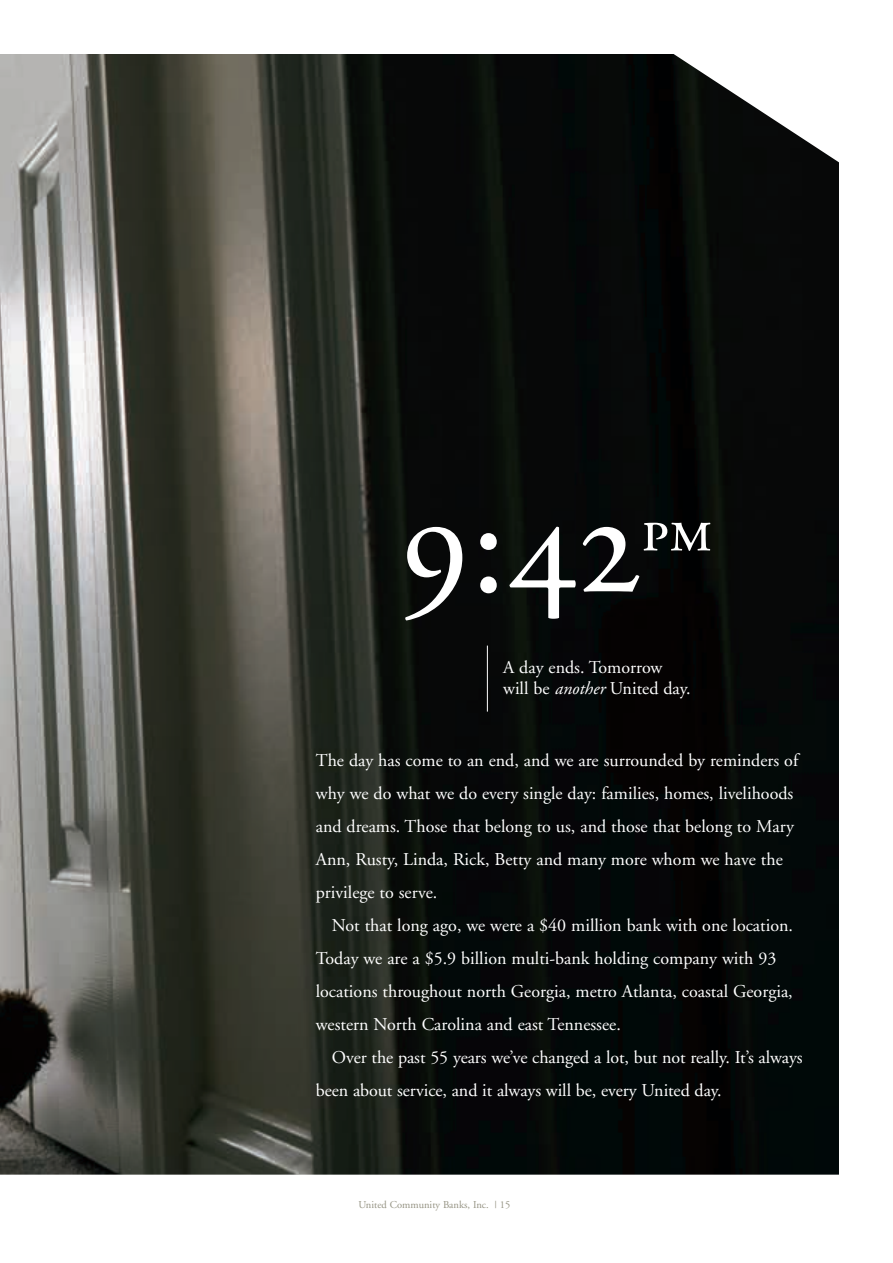
<style>
.page{position:relative;width:893px;height:1263px;background:#fff}
.page>*{position:absolute;margin:0;border:0;box-sizing:border-box;transform-origin:0 0}
.t1{font:147.6px "Adobe Garamond Regular SC";color:#fff}
.t2{font:63.3px "Adobe Garamond Regular SC";color:#fff}
.t3{font:18px/33px "Adobe Garamond";color:#fff}
.t4{font:10.5px "Adobe Garamond";color:#959383}
.s1{font-style:italic}
</style>
<div class="page">
<img style="left:0;top:54px;width:839px;height:1120px">
<hr style="left:487px;top:646px;width:1px;height:66px;background:#fff">
<h1 class="t1" style="left:400px;top:486px;width:242px">9:42</h1>
<h2 class="t2" style="left:641px;top:505px;width:72px">pm</h2>
<p class="t3" style="left:503px;top:658px;width:189px;line-height:21.6px">A day ends. Tomorrow will be <span class="s1">another</span> United day.</p>
<p class="t3" style="left:316px;top:745px;width:484px">The day has come to an end, and we are surrounded by reminders of why we do what we do every single day: families, homes, livelihoods and dreams. Those that belong to us, and those that belong to Mary Ann, Rusty, Linda, Rick, Betty and many more whom we have the privilege to serve.</p>
<p class="t3" style="left:316px;top:910px;width:479px;text-indent:16px">Not that long ago, we were a $40 million bank with one location.<br>Today we are a $5.9 billion multi-bank holding company with 93 locations throughout north Georgia, metro Atlanta, coastal Georgia, western North Carolina and east Tennessee.</p>
<p class="t3" style="left:316px;top:1042px;width:488px;text-indent:16px">Over the past 55 years we’ve changed a lot, but not really. It’s always been about service, and it always will be, every United day.</p>
<p class="t4" style="left:358px;top:1200px;width:153px">United Community Banks, Inc. | 15</p>
</div>
